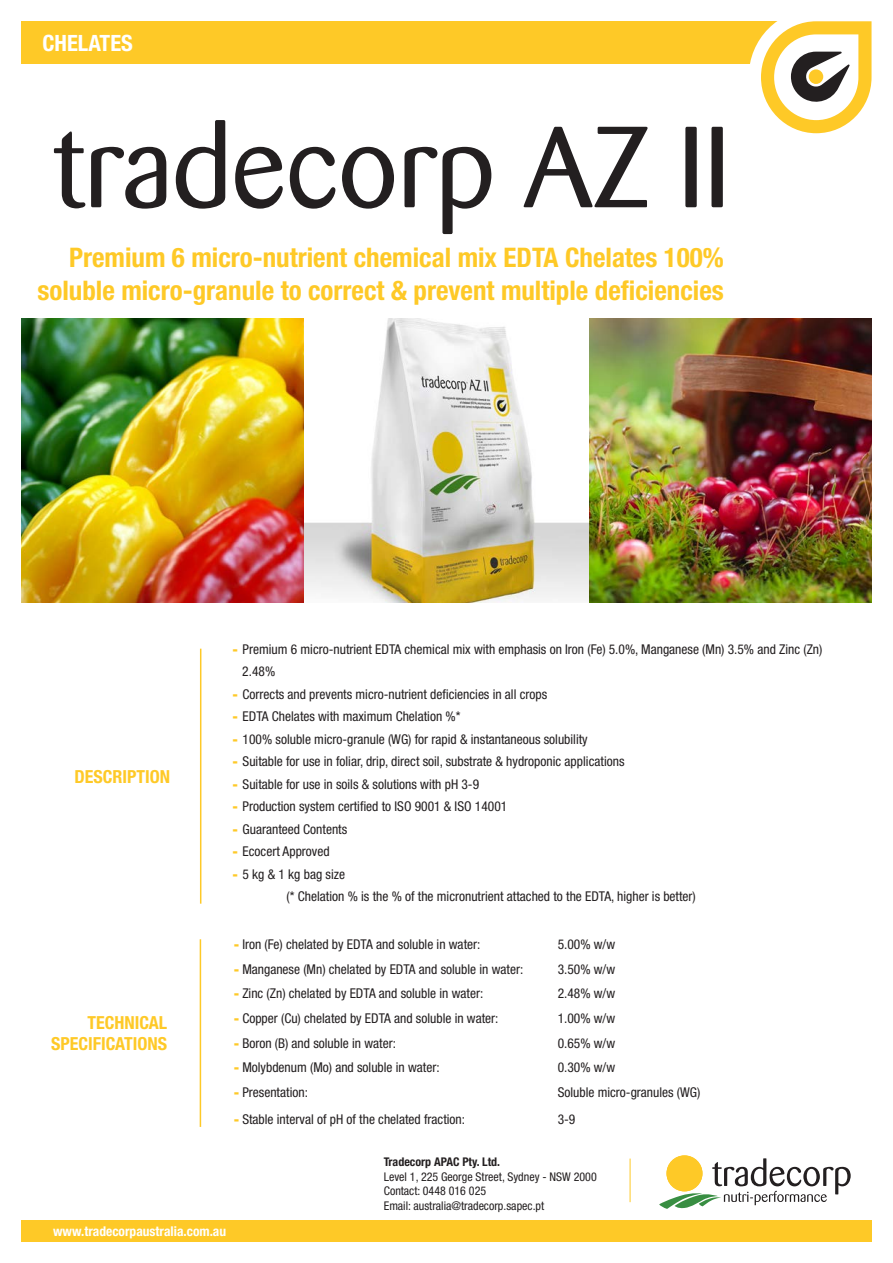
<style>
.page{position:relative;width:893px;height:1263px;background:#fff}
.page>*{position:absolute;margin:0;border:0;box-sizing:border-box;transform-origin:0 0}
.t1{font:114px "Barmeno Std";color:#231f20}
.t2{font:700 condensed 27px "Helvetica Neue LT Pro";color:#fec927}
.t3{font:700 condensed 22.5px "Helvetica Neue LT Pro";color:#fff}
.t4{font:700 condensed 18px/21.6px "Helvetica Neue LT Pro";color:#fec927;text-align:right}
.t5{font:condensed 13.5px/22.5px "Helvetica Neue LT Pro";color:#231f20}
.Instrucciones{font:700 condensed 13.5px "Helvetica Neue LT Pro";color:#fff}
.Instrucciones-2{font:condensed 12px "Helvetica Neue LT Pro";color:#231f20}
.Instrucciones-3{font:700 condensed 12px "Helvetica Neue LT Pro";color:#231f20}
.s1{font-weight:900;font-stretch:normal;color:#fec927}
</style>
<div class="page">
<div style="left:21px;top:21px;width:851px;height:43px;background:#fec927"></div>
<svg style="left:750px;top:21px;width:122px;height:113px"></svg>
<img style="left:21px;top:319px;width:284px;height:283px">
<svg style="left:305px;top:319px;width:284px;height:283px"></svg>
<img style="left:589px;top:319px;width:283px;height:283px">
<hr style="left:200px;top:649px;width:1px;height:255px;background:#fec927">
<hr style="left:630px;top:1158px;width:1px;height:44px;background:#fec927">
<svg style="left:666px;top:1155px;width:36px;height:36px"></svg>
<svg style="left:659px;top:1158px;width:192px;height:51px"></svg>
<div style="left:21px;top:1220px;width:851px;height:22px;background:#fec927"></div>
<hr style="left:200px;top:939px;width:1px;height:188px;background:#fec927">
<p class="t3" style="left:43px;top:29px;width:92px">CHELATES</p>
<p class="t1" style="left:53px;top:102px;width:678px">tradecorp AZ II</p>
<p class="t2" style="left:69px;top:241px;width:656px">Premium 6 micro-nutrient chemical mix EDTA Chelates 100%</p>
<p class="t2" style="left:37px;top:274px;width:688px">soluble micro-granule to correct &amp; prevent multiple deficiencies</p>
<p class="t4" style="left:74px;top:765px;width:97px">DESCRIPTION</p>
<p class="t4" style="left:51px;top:1011px;width:117px">TECHNICAL<br>SPECIFICATIONS</p>
<p class="t5" style="left:242px;top:638px;width:582px;text-indent:-10px"><span class="s1">-</span> Premium 6 micro-nutrient EDTA chemical mix with emphasis on Iron (Fe) 5.0%, Manganese (Mn) 3.5% and Zinc (Zn)<br>2.48%</p>
<p class="t5" style="left:233px;top:683px;width:316px"><span class="s1">-</span> Corrects and prevents micro-nutrient deficiencies in all crops</p>
<p class="t5" style="left:233px;top:705px;width:229px"><span class="s1">-</span> EDTA Chelates with maximum Chelation %*</p>
<p class="t5" style="left:233px;top:728px;width:357px"><span class="s1">-</span> 100% soluble micro-granule (WG) for rapid &amp; instantaneous solubility</p>
<p class="t5" style="left:233px;top:750px;width:393px"><span class="s1">-</span> Suitable for use in foliar, drip, direct soil, substrate &amp; hydroponic applications</p>
<p class="t5" style="left:233px;top:773px;width:248px"><span class="s1">-</span> Suitable for use in soils &amp; solutions with pH 3-9</p>
<p class="t5" style="left:233px;top:795px;width:276px"><span class="s1">-</span> Production system certified to ISO 9001 &amp; ISO 14001</p>
<p class="t5" style="left:233px;top:818px;width:116px"><span class="s1">-</span> Guaranteed Contents</p>
<p class="t5" style="left:233px;top:840px;width:99px"><span class="s1">-</span> Ecocert Approved</p>
<p class="t5" style="left:233px;top:863px;width:114px"><span class="s1">-</span> 5 kg &amp; 1 kg bag size</p>
<p class="t5" style="left:287px;top:885px;width:411px">(* Chelation % is the % of the micronutrient attached to the EDTA, higher is better)</p>
<p class="t5" style="left:234px;top:933px;width:248px"><span class="s1">-</span> Iron (Fe) chelated by EDTA and soluble in water:</p>
<p class="t5" style="left:558px;top:933px;width:59px">5.00% w/w</p>
<p class="t5" style="left:234px;top:957px;width:291px"><span class="s1">-</span> Manganese (Mn) chelated by EDTA and soluble in water:</p>
<p class="t5" style="left:558px;top:957px;width:59px">3.50% w/w</p>
<p class="t5" style="left:234px;top:982px;width:251px"><span class="s1">-</span> Zinc (Zn) chelated by EDTA and soluble in water:</p>
<p class="t5" style="left:558px;top:982px;width:59px">2.48% w/w</p>
<p class="t5" style="left:234px;top:1007px;width:266px"><span class="s1">-</span> Copper (Cu) chelated by EDTA and soluble in water:</p>
<p class="t5" style="left:558px;top:1007px;width:59px">1.00% w/w</p>
<p class="t5" style="left:234px;top:1032px;width:164px"><span class="s1">-</span> Boron (B) and soluble in water:</p>
<p class="t5" style="left:558px;top:1032px;width:59px">0.65% w/w</p>
<p class="t5" style="left:234px;top:1056px;width:208px"><span class="s1">-</span> Molybdenum (Mo) and soluble in water:</p>
<p class="t5" style="left:558px;top:1056px;width:59px">0.30% w/w</p>
<p class="t5" style="left:234px;top:1081px;width:76px"><span class="s1">-</span> Presentation:</p>
<p class="t5" style="left:558px;top:1081px;width:144px">Soluble micro-granules (WG)</p>
<p class="t5" style="left:234px;top:1107px;width:233px"><span class="s1">-</span> Stable interval of pH of the chelated fraction:</p>
<p class="t5" style="left:558px;top:1107px;width:19px">3-9</p>
<p class="Instrucciones-3" style="left:384px;top:1155px;width:118px">Tradecorp APAC Pty. Ltd.</p>
<p class="Instrucciones-2" style="left:384px;top:1169px;width:214px">Level 1, 225 George Street, Sydney - NSW 2000</p>
<p class="Instrucciones-2" style="left:384px;top:1184px;width:104px">Contact: 0448 016 025</p>
<p class="Instrucciones-2" style="left:384px;top:1198px;width:162px">Email: australia@tradecorp.sapec.pt</p>
<p class="Instrucciones" style="left:53px;top:1223px;width:175px">www.tradecorpaustralia.com.au</p>
</div>
